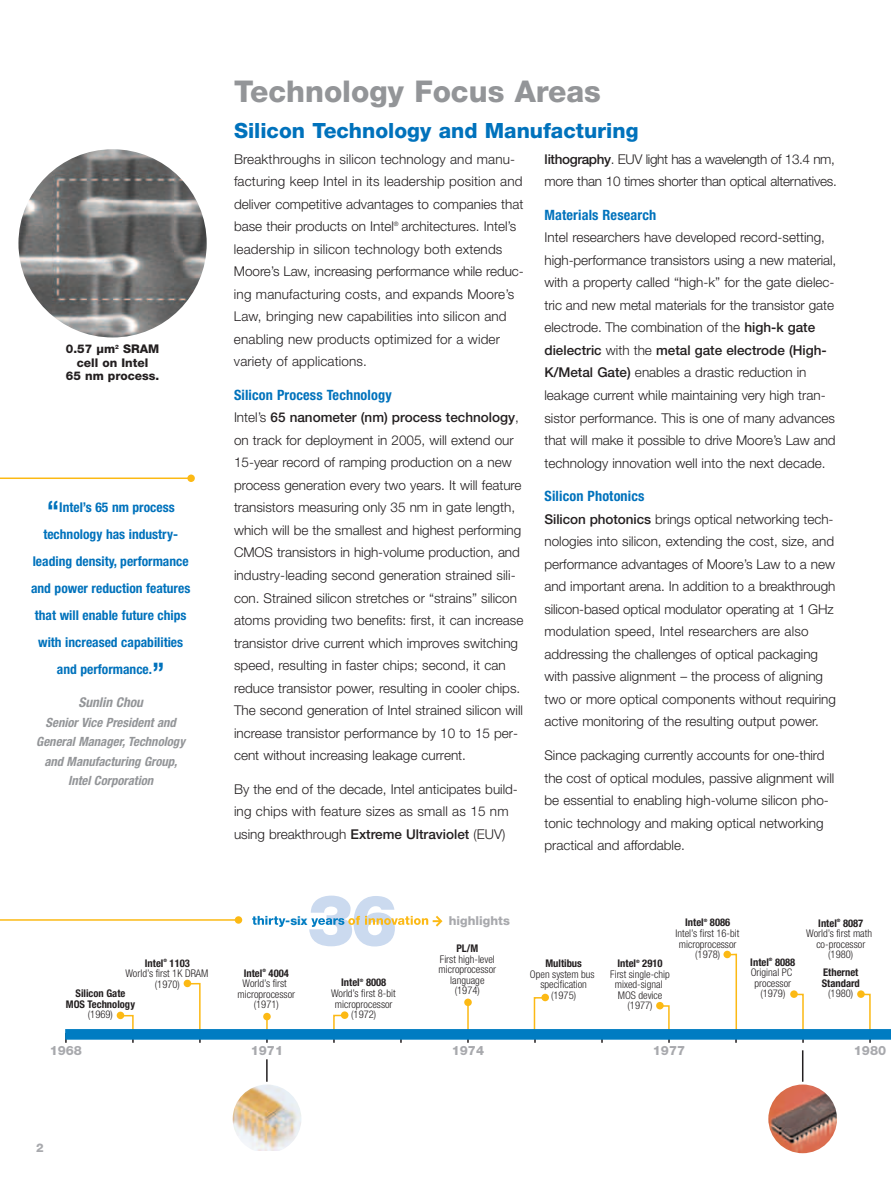
<style>
.page{position:relative;width:891px;height:1188px;background:#fff}
.page>*{position:absolute;margin:0;border:0;box-sizing:border-box;transform-origin:0 0}
.t1{font:800 30px "Helvetica Neue";color:#939598}
.t2{font:800 21px "Helvetica Neue";color:#0072bc}
.t3{font:700 condensed 14.25px "Helvetica Neue";letter-spacing:.01em;color:#0072bc}
.t4{font:300 13.5px/22.5px "Helvetica Neue";color:#231f20}
.t5{font:700 condensed 13.5px/27px "Helvetica Neue";color:#0072bc;text-align:center}
.t6{font:italic 700 condensed 13.5px "Helvetica Neue";color:#939598}
.t7{font:800 12.9px "Helvetica Neue";color:#a8a9ad}
.t8{font:italic 700 condensed 12.75px/19.5px "Helvetica Neue";color:#939598;text-align:center}
.t9{font:800 12.3px "Helvetica Neue";color:#a8a9ad}
.t10{font:800 12.3px "Helvetica Neue";color:#007cc2}
.t11{font:800 12px/13.5px "Helvetica Neue";color:#231f20;text-align:center}
.t12{font:800 12px "Helvetica Neue";color:#a8a9ad}
.t13{font:300 condensed 10.65px/10.6px "Helvetica Neue";color:#231f20;text-align:center}
.t14{font:700 condensed 10.65px/10.6px "Helvetica Neue";color:#231f20}
.t15{font:300 6px "Helvetica Neue";color:#231f20}
.t16{font:700 condensed 4.5px "Helvetica Neue";color:#231f20}
.s1{font-size:27px}
.s2{font-weight:500}
</style>
<div class="page">
<hr style="left:266px;top:1059px;width:2px;height:23px;background:#231f20">
<svg style="left:65px;top:953px;width:826px;height:90px"></svg>
<img style="left:233px;top:1085px;width:68px;height:66px">
<img style="left:768px;top:1085px;width:69px;height:68px;border-radius:50%">
<svg style="left:252px;top:916px;width:37px;height:11px"></svg>
<svg style="left:309px;top:896px;width:134px;height:50px"></svg>
<hr style="left:802px;top:1050px;width:1px;height:32px;background:#231f20">
<hr style="left:0;top:919px;width:239px;height:2px;background:#fcb914">
<div style="left:235px;top:916px;width:7px;height:8px;background:#fcb914;border-radius:50%"></div>
<hr style="left:0;top:478px;width:192px;height:1px;background:#fcb914">
<div style="left:187px;top:475px;width:8px;height:7px;background:#fcb914;border-radius:50%"></div>
<img style="left:18px;top:149px;width:189px;height:188px;border-radius:50%">
<p class="t11" style="left:66px;top:343px;width:95px">0.57 µm<sup>2</sup> SRAM cell on Intel<br>65 nm process.</p>
<p class="t5" style="left:31px;top:495px;width:161px"><span class="s1">“</span>Intel’s 65 nm process technology has industry&shy;leading density, performance and power reduction features that will enable future chips with increased capabilities and performance.<span class="s1">”</span></p>
<p class="t6" style="left:78px;top:698px;width:69px">Sunlin Chou</p>
<p class="t8" style="left:36px;top:714px;width:150px">Senior Vice President and<br>General Manager, Technology and Manufacturing Group,<br>Intel Corporation</p>
<h1 class="t1" style="left:234px;top:81px;width:368px">Technology Focus Areas</h1>
<h2 class="t2" style="left:234px;top:123px;width:406px">Silicon Technology and Manufacturing</h2>
<p class="t4" style="left:234px;top:149px;width:291px">Breakthroughs in silicon technology and manu&shy;facturing keep Intel in its leadership position and deliver competitive advantages to companies that base their products on Intel</p>
<p class="t15" style="left:394px;top:221px;width:6px">®</p>
<p class="t4" style="left:234px;top:216px;width:291px;text-indent:167px">architectures. Intel’s leadership in silicon technology both extends Moore’s Law, increasing performance while reduc&shy;ing manufacturing costs, and expands Moore’s Law, bringing new capabilities into silicon and enabling new products optimized for a wider variety of applications.</p>
<p class="t3" style="left:234px;top:390px;width:159px">Silicon Process Technology</p>
<p class="t4" style="left:234px;top:408px;width:291px">Intel’s <span class="s2">65 nanometer (nm) process technology</span>, on track for deployment in 2005, will extend our 15-year record of ramping production on a new process generation every two years. It will feature transistors measuring only 35 nm in gate length, which will be the smallest and highest performing CMOS transistors in high-volume production, and industry-leading second generation strained sili&shy;con. Strained silicon stretches or “strains” silicon atoms providing two benefits: first, it can increase transistor drive current which improves switching speed, resulting in faster chips; second, it can reduce transistor power, resulting in cooler chips.<br>The second generation of Intel strained silicon will increase transistor performance by 10 to 15 per&shy;cent without increasing leakage current.</p>
<p class="t4" style="left:234px;top:779px;width:285px">By the end of the decade, Intel anticipates build&shy;ing chips with feature sizes as small as 15 nm using breakthrough <span class="s2">Extreme Ultraviolet</span> (EUV)</p>
<p class="t4" style="left:544px;top:149px;width:294px"><span class="s2">lithography</span>. EUV light has a wavelength of 13.4 nm, more than 10 times shorter than optical alternatives.</p>
<p class="t3" style="left:544px;top:210px;width:113px">Materials Research</p>
<p class="t4" style="left:544px;top:228px;width:293px">Intel researchers have developed record-setting, high-performance transistors using a new material, with a property called “high-k” for the gate dielec&shy;tric and new metal materials for the transistor gate electrode. The combination of the <span class="s2">high-k gate dielectric</span> with the <span class="s2">metal gate electrode (High-K/Metal Gate)</span> enables a drastic reduction in leakage current while maintaining very high tran&shy;sistor performance. This is one of many advances that will make it possible to drive Moore’s Law and technology innovation well into the next decade.</p>
<p class="t3" style="left:544px;top:491px;width:102px">Silicon Photonics</p>
<p class="t4" style="left:544px;top:509px;width:293px"><span class="s2">Silicon photonics</span> brings optical networking tech&shy;nologies into silicon, extending the cost, size, and performance advantages of Moore’s Law to a new and important arena. In addition to a breakthrough silicon-based optical modulator operating at 1 GHz modulation speed, Intel researchers are also addressing the challenges of optical packaging with passive alignment – the process of aligning two or more optical components without requiring active monitoring of the resulting output power.</p>
<p class="t4" style="left:544px;top:745px;width:291px">Since packaging currently accounts for one-third the cost of optical modules, passive alignment will be essential to enabling high-volume silicon pho&shy;tonic technology and making optical networking practical and affordable.</p>
<p class="t10" style="left:290px;top:916px;width:19px">six</p>
<p class="t9" style="left:449px;top:916px;width:62px">highlights</p>
<p class="t14" style="left:685px;top:918px;width:20px">Intel</p>
<p class="t16" style="left:704px;top:919px;width:5px">®</p>
<p class="t14" style="left:710px;top:918px;width:22px">8086</p>
<p class="t13" style="left:676px;top:929px;width:65px">Intel’s first 16-bit microprocessor (1978)</p>
<p class="t14" style="left:818px;top:919px;width:20px">Intel</p>
<p class="t16" style="left:837px;top:919px;width:5px">®</p>
<p class="t14" style="left:843px;top:919px;width:22px">8087</p>
<p class="t13" style="left:806px;top:929px;width:67px">World’s first math co-processor (1980)</p>
<p class="t14" style="left:822px;top:968px;width:40px">Ethernet<br>Standard</p>
<p class="t13" style="left:828px;top:989px;width:27px">(1980)</p>
<p class="t14" style="left:456px;top:944px;width:23px">PL/M</p>
<p class="t13" style="left:439px;top:954px;width:59px">First high-level microprocessor language (1974)</p>
<p class="t14" style="left:750px;top:957px;width:20px">Intel</p>
<p class="t16" style="left:769px;top:958px;width:5px">®</p>
<p class="t14" style="left:775px;top:957px;width:22px">8088</p>
<p class="t13" style="left:751px;top:968px;width:43px">Original PC processor (1979)</p>
<p class="t14" style="left:145px;top:958px;width:20px">Intel</p>
<p class="t16" style="left:163px;top:959px;width:5px">®</p>
<p class="t14" style="left:170px;top:958px;width:22px">1103</p>
<p class="t13" style="left:126px;top:969px;width:84px">World’s first 1K DRAM (1970)</p>
<p class="t14" style="left:66px;top:989px;width:71px;text-align:center">Silicon Gate<br>MOS Technology</p>
<p class="t13" style="left:88px;top:1010px;width:27px">(1969)</p>
<p class="t7" style="left:50px;top:1046px;width:34px">1968</p>
<p class="t7" style="left:251px;top:1046px;width:34px">1971</p>
<p class="t7" style="left:452px;top:1046px;width:34px">1974</p>
<p class="t7" style="left:653px;top:1046px;width:34px">1977</p>
<p class="t7" style="left:854px;top:1046px;width:34px">1980</p>
<p class="t14" style="left:618px;top:959px;width:20px">Intel</p>
<p class="t16" style="left:636px;top:959px;width:5px">®</p>
<p class="t14" style="left:642px;top:959px;width:22px">2910</p>
<p class="t13" style="left:610px;top:970px;width:61px">First single-chip mixed-signal<br>MOS device (1977)</p>
<p class="t14" style="left:545px;top:959px;width:38px">Multibus</p>
<p class="t13" style="left:530px;top:970px;width:66px">Open system bus specification (1975)</p>
<p class="t14" style="left:244px;top:968px;width:20px">Intel</p>
<p class="t16" style="left:262px;top:969px;width:5px">®</p>
<p class="t14" style="left:269px;top:968px;width:22px">4004</p>
<p class="t13" style="left:238px;top:979px;width:59px">World’s first microprocessor (1971)</p>
<p class="t14" style="left:341px;top:978px;width:20px">Intel</p>
<p class="t16" style="left:360px;top:979px;width:5px">®</p>
<p class="t14" style="left:366px;top:978px;width:22px">8008</p>
<p class="t13" style="left:331px;top:989px;width:66px">World’s first 8-bit microprocessor (1972)</p>
<p class="t12" style="left:36px;top:1144px;width:9px">2</p>
</div>
